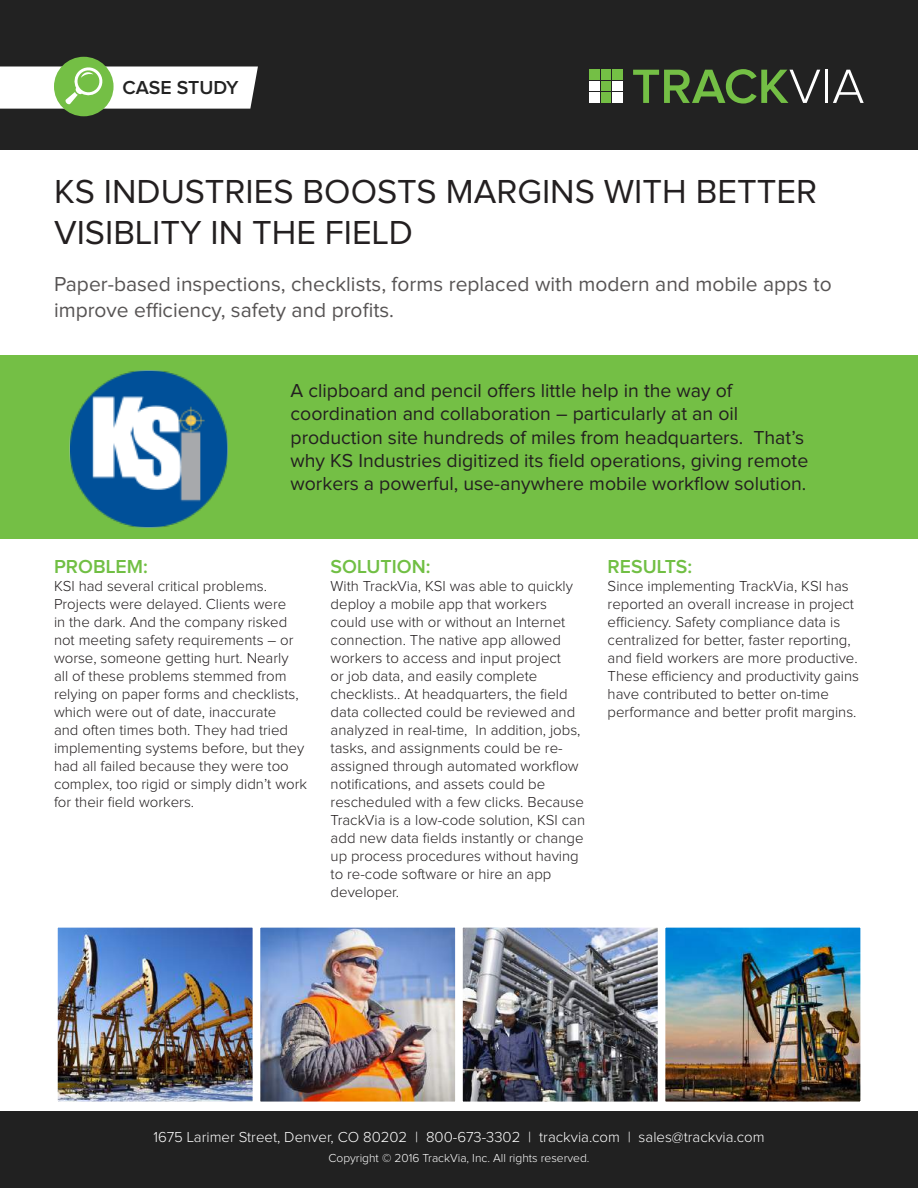
<style>
.page{position:relative;width:918px;height:1188px;background:#fff}
.page>*{position:absolute;margin:0;border:0;box-sizing:border-box;transform-origin:0 0}
.t1{font:34.5px/41.4px "Proxima Nova";color:#231f20}
.t2{font:21px/25.2px "Proxima Nova";color:#575454}
.t3{font:19.5px/23.4px "Proxima Nova";color:#231f20}
.t4{font:600 19.5px "Proxima Nova";color:#71bf44}
.t5{font:600 19.5px "Proxima Nova";color:#222}
.t6{font:300 15px/18px "Proxima Nova";color:#231f20}
.t7{font:300 15px "Proxima Nova";color:#fff}
.t8{font:300 12px "Proxima Nova";color:#fff}
</style>
<div class="page">
<div style="left:0;top:356px;width:918px;height:183px;background:#74bf45"></div>
<div style="left:0;top:0;width:918px;height:149px;background:#222"></div>
<div style="left:54px;top:57px;width:60px;height:59px;background:#74bf45;border-radius:50%"></div>
<svg style="left:0;top:66px;width:258px;height:43px"></svg>
<svg style="left:633px;top:69px;width:187px;height:35px"></svg>
<hr style="left:825px;top:70px;width:3px;height:33px;background:#fff">
<svg style="left:833px;top:70px;width:31px;height:33px"></svg>
<div style="left:589px;top:70px;width:11px;height:10px;background:#74bf45"></div>
<div style="left:589px;top:81px;width:11px;height:10px;background:#fff"></div>
<div style="left:589px;top:92px;width:11px;height:11px;background:#fff"></div>
<div style="left:612px;top:70px;width:11px;height:10px;background:#74bf45"></div>
<div style="left:601px;top:70px;width:10px;height:10px;background:#74bf45"></div>
<div style="left:601px;top:81px;width:10px;height:10px;background:#74bf45"></div>
<div style="left:612px;top:81px;width:11px;height:10px;background:#fff"></div>
<div style="left:601px;top:92px;width:10px;height:11px;background:#74bf45"></div>
<div style="left:612px;top:92px;width:11px;height:11px;background:#fff"></div>
<div style="left:0;top:1111px;width:918px;height:77px;background:#212121"></div>
<img style="left:59px;top:929px;width:192px;height:171px">
<div style="left:50px;top:920px;width:210px;height:189px;border:8px solid #fff"></div>
<img style="left:262px;top:929px;width:192px;height:171px">
<div style="left:253px;top:920px;width:210px;height:189px;border:8px solid #fff"></div>
<img style="left:464px;top:929px;width:192px;height:171px">
<div style="left:455px;top:920px;width:210px;height:189px;border:8px solid #fff"></div>
<img style="left:667px;top:929px;width:192px;height:171px">
<div style="left:658px;top:920px;width:210px;height:189px;border:8px solid #fff"></div>
<img style="left:48px;top:355px;width:202px;height:173px">
<h3 class="t5" style="left:122px;top:79px;width:118px">CASE STUDY</h3>
<h1 class="t1" style="left:54px;top:172px;width:765px">KS INDUSTRIES BOOSTS MARGINS WITH BETTER<br>VISIBLITY IN THE FIELD</h1>
<h2 class="t2" style="left:54px;top:273px;width:779px">Paper-based inspections, checklists, forms replaced with modern and mobile apps to improve efficiency, safety and profits.</h2>
<p class="t3" style="left:291px;top:379px;width:519px">A clipboard and pencil offers little help in the way of coordination and collaboration – particularly at an oil production site hundreds of miles from headquarters. That’s why KS Industries digitized its field operations, giving remote workers a powerful, use-anywhere mobile workflow solution.</p>
<h3 class="t4" style="left:54px;top:557px;width:95px">PROBLEM:</h3>
<p class="t6" style="left:54px;top:577px;width:255px">KSI had several critical problems.<br>Projects were delayed. Clients were<br>in the dark. And the company risked not meeting safety requirements – or worse, someone getting hurt. Nearly<br>all of these problems stemmed from relying on paper forms and checklists, which were out of date, inaccurate<br>and often times both. They had tried implementing systems before, but they had all failed because they were too complex, too rigid or simply didn’t work for their field workers.</p>
<h3 class="t4" style="left:331px;top:557px;width:101px">SOLUTION:</h3>
<p class="t6" style="left:331px;top:577px;width:256px">With TrackVia, KSI was able to quickly deploy a mobile app that workers could use with or without an Internet connection. The native app allowed workers to access and input project<br>or job data, and easily complete checklists.. At headquarters, the field data collected could be reviewed and analyzed in real-time, In addition, jobs, tasks, and assignments could be re&shy;assigned through automated workflow notifications, and assets could be rescheduled with a few clicks. Because TrackVia is a low-code solution, KSI can add new data fields instantly or change up process procedures without having to re-code software or hire an app developer.</p>
<h3 class="t4" style="left:608px;top:557px;width:86px">RESULTS:</h3>
<p class="t6" style="left:608px;top:577px;width:253px">Since implementing TrackVia, KSI has reported an overall increase in project efficiency. Safety compliance data is centralized for better, faster reporting, and field workers are more productive.<br>These efficiency and productivity gains have contributed to better on-time performance and better profit margins.</p>
<p class="t7" style="left:153px;top:1130px;width:613px">1675 Larimer Street, Denver, CO 80202 | 800-673-3302 | trackvia.com | sales@trackvia.com</p>
<p class="t8" style="left:328px;top:1152px;width:263px">Copyright © 2016 TrackVia, Inc. All rights reserved.</p>
</div>
